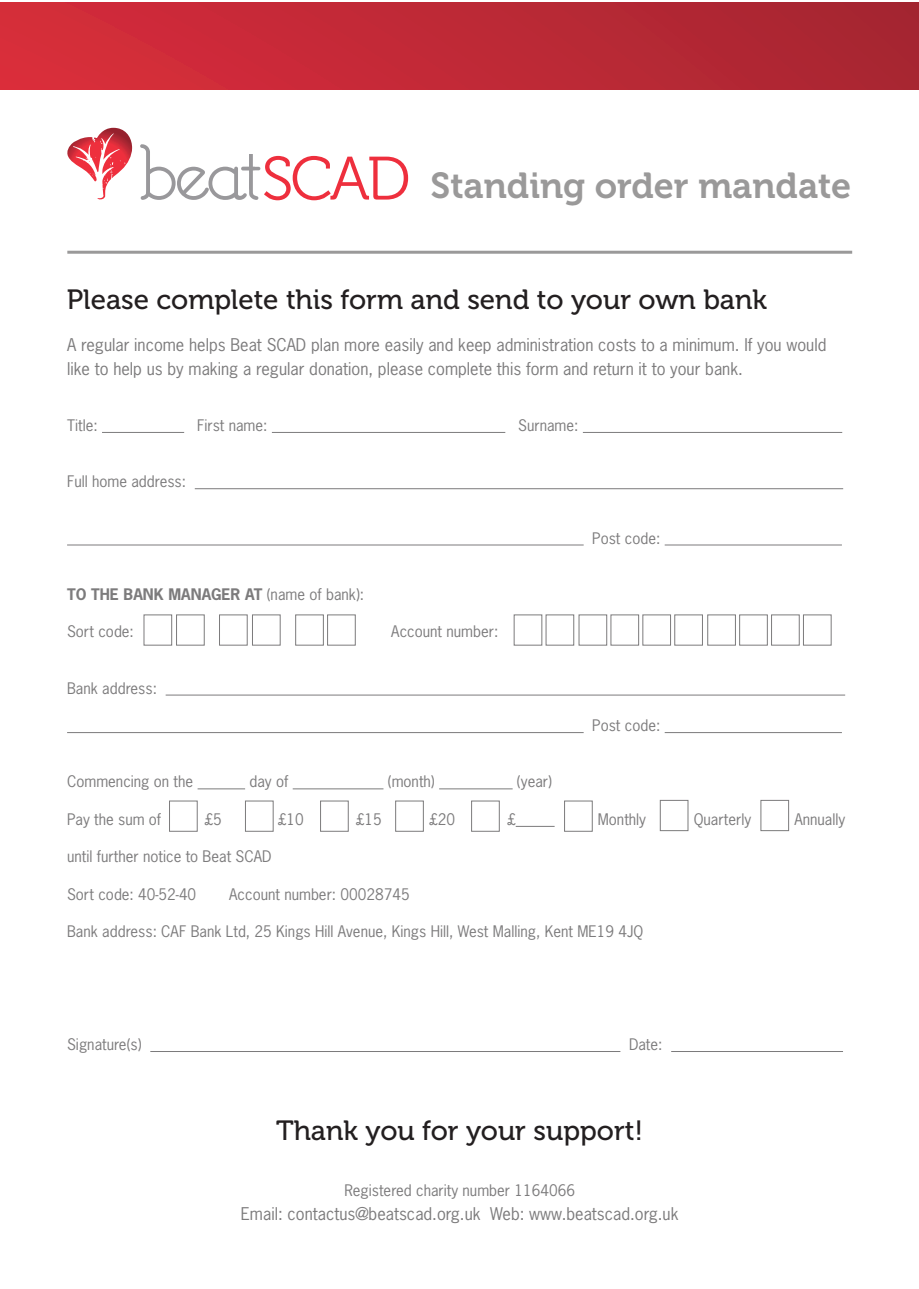
<style>
.page{position:relative;width:919px;height:1289px;background:#fff}
.page>*{position:absolute;margin:0;border:0;box-sizing:border-box;transform-origin:0 0}
.t1{font:36px "Museo 700";color:#9a9999}
.Headline{font:27.75px "Museo 500";color:#231f20}
.Body_copy_indent{font:16.5px/24px "News Gothic Std";color:#7c7b7c}
.Body_copy_indent-2{font:15px "News Gothic Std";color:#7c7b7c}
.Body_copy_indent-3{font:700 15px "News Gothic Std";color:#7c7b7c}
.s1{font-weight:400}
</style>
<div class="page">
<div style="left:0;top:2px;width:918px;height:87px;background:linear-gradient(to right,#d82d3b,#a62531)"></div>
<svg style="left:140px;top:144px;width:268px;height:56px"></svg>
<svg style="left:67px;top:128px;width:65px;height:72px"></svg>
<hr style="left:67px;top:251px;width:785px;height:3px;background:#9a9999">
<hr style="left:102px;top:432px;width:82px;height:1px;background:#7c7b7c">
<hr style="left:272px;top:432px;width:233px;height:1px;background:#7c7b7c">
<hr style="left:583px;top:432px;width:259px;height:1px;background:#7c7b7c">
<hr style="left:195px;top:488px;width:648px;height:1px;background:#7c7b7c">
<hr style="left:67px;top:544px;width:516px;height:1px;background:#7c7b7c">
<hr style="left:664px;top:544px;width:177px;height:1px;background:#7c7b7c">
<hr style="left:166px;top:694px;width:679px;height:1px;background:#7c7b7c">
<hr style="left:67px;top:732px;width:516px;height:1px;background:#7c7b7c">
<hr style="left:664px;top:732px;width:177px;height:1px;background:#7c7b7c">
<hr style="left:197px;top:788px;width:48px;height:1px;background:#7c7b7c">
<hr style="left:293px;top:788px;width:90px;height:1px;background:#7c7b7c">
<hr style="left:439px;top:788px;width:73px;height:1px;background:#7c7b7c">
<hr style="left:515px;top:826px;width:39px;height:1px;background:#7c7b7c">
<hr style="left:150px;top:1051px;width:470px;height:1px;background:#7c7b7c">
<hr style="left:671px;top:1051px;width:172px;height:1px;background:#7c7b7c">
<div style="left:660px;top:800px;width:28px;height:30px;border:1px solid #7c7b7c"></div>
<div style="left:760px;top:800px;width:28px;height:30px;border:1px solid #7c7b7c"></div>
<div style="left:144px;top:614px;width:28px;height:31px;border:1px solid #7c7b7c"></div>
<div style="left:176px;top:614px;width:28px;height:31px;border:1px solid #7c7b7c"></div>
<div style="left:219px;top:614px;width:28px;height:31px;border:1px solid #7c7b7c"></div>
<div style="left:295px;top:614px;width:28px;height:31px;border:1px solid #7c7b7c"></div>
<div style="left:514px;top:614px;width:28px;height:31px;border:1px solid #7c7b7c"></div>
<div style="left:642px;top:614px;width:28px;height:31px;border:1px solid #7c7b7c"></div>
<div style="left:578px;top:614px;width:29px;height:31px;border:1px solid #7c7b7c"></div>
<div style="left:707px;top:614px;width:28px;height:31px;border:1px solid #7c7b7c"></div>
<div style="left:771px;top:614px;width:28px;height:31px;border:1px solid #7c7b7c"></div>
<div style="left:252px;top:614px;width:28px;height:31px;border:1px solid #7c7b7c"></div>
<div style="left:327px;top:614px;width:28px;height:31px;border:1px solid #7c7b7c"></div>
<div style="left:546px;top:614px;width:28px;height:31px;border:1px solid #7c7b7c"></div>
<div style="left:674px;top:614px;width:28px;height:31px;border:1px solid #7c7b7c"></div>
<div style="left:610px;top:614px;width:28px;height:31px;border:1px solid #7c7b7c"></div>
<div style="left:739px;top:614px;width:28px;height:31px;border:1px solid #7c7b7c"></div>
<div style="left:803px;top:614px;width:28px;height:31px;border:1px solid #7c7b7c"></div>
<p class="t1" style="left:430px;top:166px;width:422px">Standing order mandate</p>
<p class="Headline" style="left:67px;top:284px;width:701px">Please complete this form and send to your own bank</p>
<p class="Body_copy_indent" style="left:67px;top:332px;width:760px">A regular income helps Beat SCAD plan more easily and keep administration costs to a minimum. If you would like to help us by making a regular donation, please complete this form and return it to your bank.</p>
<p class="Body_copy_indent-2" style="left:67px;top:415px;width:32px">Title:</p>
<p class="Body_copy_indent-2" style="left:197px;top:415px;width:72px">First name:</p>
<p class="Body_copy_indent-2" style="left:518px;top:415px;width:62px">Surname:</p>
<p class="Body_copy_indent-2" style="left:67px;top:472px;width:120px">Full home address:</p>
<p class="Body_copy_indent-3" style="left:67px;top:584px;width:298px">TO THE BANK MANAGER AT <span class="s1">(name of bank):</span></p>
<p class="Body_copy_indent-2" style="left:67px;top:622px;width:68px">Sort code:</p>
<p class="Body_copy_indent-2" style="left:391px;top:622px;width:108px">Account number:</p>
<p class="Body_copy_indent-2" style="left:67px;top:678px;width:91px">Bank address:</p>
<p class="Body_copy_indent-2" style="left:592px;top:528px;width:70px">Post code:</p>
<p class="Body_copy_indent-2" style="left:592px;top:715px;width:70px">Post code:</p>
<p class="Body_copy_indent-2" style="left:67px;top:772px;width:128px">Commencing on the</p>
<p class="Body_copy_indent-2" style="left:249px;top:772px;width:40px">day of</p>
<p class="Body_copy_indent-2" style="left:388px;top:772px;width:48px">(month)</p>
<p class="Body_copy_indent-2" style="left:517px;top:772px;width:37px">(year)</p>
<p class="Body_copy_indent-2" style="left:67px;top:809px;width:96px">Pay the sum of</p>
<p class="Body_copy_indent-2" style="left:204px;top:809px;width:19px">£5</p>
<p class="Body_copy_indent-2" style="left:278px;top:809px;width:27px">£10</p>
<p class="Body_copy_indent-2" style="left:356px;top:809px;width:27px">£15</p>
<p class="Body_copy_indent-2" style="left:429px;top:809px;width:27px">£20</p>
<p class="Body_copy_indent-2" style="left:507px;top:809px;width:10px">£</p>
<p class="Body_copy_indent-2" style="left:597px;top:809px;width:50px">Monthly</p>
<p class="Body_copy_indent-2" style="left:693px;top:809px;width:59px">Quarterly</p>
<p class="Body_copy_indent-2" style="left:794px;top:809px;width:52px">Annually</p>
<p class="Body_copy_indent-2" style="left:67px;top:847px;width:206px">until further notice to Beat SCAD</p>
<p class="Body_copy_indent-2" style="left:67px;top:884px;width:131px">Sort code: 40-52-40</p>
<p class="Body_copy_indent-2" style="left:229px;top:884px;width:182px">Account number: 00028745</p>
<p class="Body_copy_indent-2" style="left:67px;top:922px;width:577px">Bank address: CAF Bank Ltd, 25 Kings Hill Avenue, Kings Hill, West Malling, Kent ME19 4JQ</p>
<p class="Body_copy_indent-2" style="left:67px;top:1034px;width:76px">Signature(s)</p>
<p class="Body_copy_indent-2" style="left:629px;top:1034px;width:35px">Date:</p>
<p class="Headline" style="left:276px;top:1114px;width:368px">Thank you for your support!</p>
<p class="Body_copy_indent-2" style="left:344px;top:1180px;width:232px">Registered charity number 1164066</p>
<p class="Body_copy_indent" style="left:241px;top:1201px;width:439px">Email: contactus@beatscad.org.uk Web: www.beatscad.org.uk</p>
</div>
